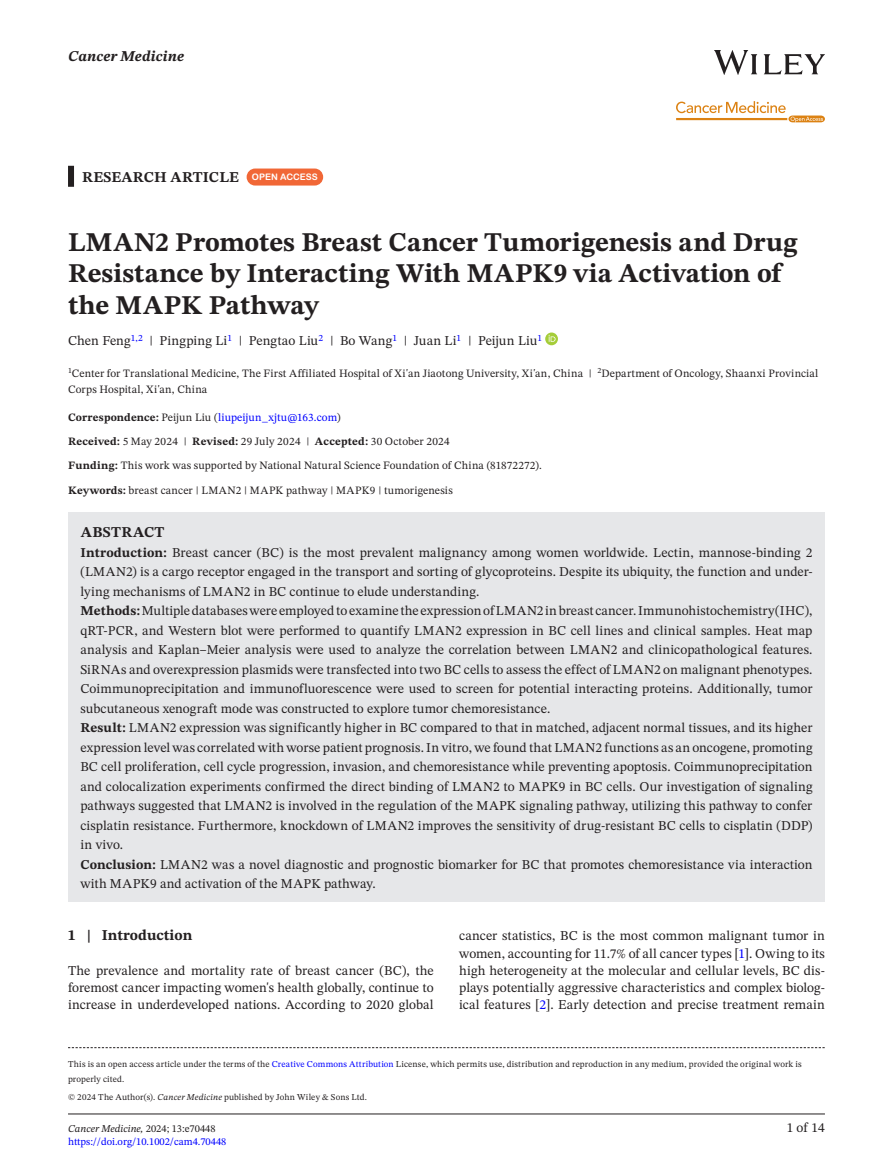
<style>
.page{position:relative;width:893px;height:1174px;background:#fff}
.page>*{position:absolute;margin:0;border:0;box-sizing:border-box;transform-origin:0 0}
.t1{font:700 27px/31.5px "STIX Two Text";color:#231f20}
.t2{font:700 15px "STIX Two Text";letter-spacing:.01em;color:#231f20}
.t3{font:italic 700 15px "STIX Two Text";letter-spacing:.01em;color:#231f20}
.t4{font:13.5px/19.5px "STIX Two Text";letter-spacing:.005em;color:#231f20;text-align:justify}
.t5{font:11.25px/24px "STIX Two Text";letter-spacing:.015em;color:#231f20}
.t6{font:10.5px "STIX Two Text";color:#00f}
.t7{font:italic 10.5px "STIX Two Text";color:#231f20}
.t8{font:9px/15px "STIX Two Text";letter-spacing:.02em;color:#231f20}
.s1{font-family:"Arial Rounded MT Bold";font-weight:400;font-size:9px;color:#fff}
.s2{font-weight:700}
.s3{color:#00f}
.s4{font-style:italic}
.s5{font-style:normal}
</style>
<div class="page">
<hr style="left:68px;top:1113px;width:757px;height:1px;background:#231f20">
<img style="left:714px;top:51px;width:111px;height:23px">
<svg style="left:676px;top:101px;width:149px;height:21px"></svg>
<div style="left:68px;top:166px;width:6px;height:21px;background:#231f20"></div>
<div style="left:68px;top:512px;width:757px;height:42px;background:#e6e7e9"></div>
<div style="left:68px;top:531px;width:757px;height:78px;background:#e6e7e9"></div>
<div style="left:68px;top:590px;width:757px;height:136px;background:#e6e7e9"></div>
<div style="left:68px;top:707px;width:757px;height:156px;background:#e6e7e9"></div>
<div style="left:68px;top:843px;width:757px;height:59px;background:#e6e7e9"></div>
<div style="left:247px;top:168px;width:76px;height:17px;background:#f16736;border-radius:9px"></div>
<svg style="left:545px;top:332px;width:13px;height:13px"></svg>
<svg style="left:549px;top:335px;width:6px;height:7px"></svg>
<svg style="left:68px;top:1047px;width:757px;height:1px"></svg>
<p class="t3" style="left:68px;top:46px;width:118px">Cancer Medicine</p>
<p class="t2" style="left:82px;top:166px;width:237px">RESEARCH ARTICLE <span class="s1">OPEN ACCESS</span></p>
<h1 class="t1" style="left:68px;top:227px;width:731px">LMAN2 Promotes Breast Cancer Tumorigenesis and Drug<br>Resistance by Interacting With MAPK9 via Activation of the MAPK Pathway</h1>
<p class="t4" style="left:68px;top:331px;width:476px">Chen Feng<sup>1,2</sup> | Pingping Li<sup>1</sup> | Pengtao Liu<sup>2</sup> | Bo Wang<sup>1</sup> | Juan Li<sup>1</sup> | Peijun Liu<sup>1</sup></p>
<p class="t5" style="left:68px;top:365px;width:752px;line-height:16.5px"><sup>1</sup>Center for Translational Medicine, The First Affiliated Hospital of Xi'an Jiaotong University, Xi'an, China | <sup>2</sup>Department of Oncology, Shaanxi Provincial<br>Corps Hospital, Xi'an, China</p>
<p class="t5" style="left:68px;top:405px;width:475px"><span class="s2">Correspondence:</span> Peijun Liu (<span class="s3">liupeijun_xjtu@163.com</span>)<br><span class="s2">Received:</span> 5 May 2024 | <span class="s2">Revised:</span> 29 July 2024 | <span class="s2">Accepted:</span> 30 October 2024<br><span class="s2">Funding:</span> This work was supported by National Natural Science Foundation of China (81872272).</p>
<p class="t5" style="left:68px;top:478px;width:386px"><span class="s2">Keywords:</span> breast cancer | LMAN2 | MAPK pathway | MAPK9 | tumorigenesis</p>
<p class="t2" style="left:81px;top:521px;width:85px">ABSTRACT</p>
<p class="t4" style="left:80px;top:542px;width:734px;text-align:left"><span class="s2">Introduction:</span> Breast cancer (BC) is the most prevalent malignancy among women worldwide. Lectin, mannose-binding 2 (LMAN2) is a cargo receptor engaged in the transport and sorting of glycoproteins. Despite its ubiquity, the function and under&shy;lying mechanisms of LMAN2 in BC continue to elude understanding.<br><span class="s2">Methods:</span> Multiple databases were employed to examine the expression of LMAN2 in breast cancer. Immunohistochemistry(IHC), qRT-PCR, and Western blot were performed to quantify LMAN2 expression in BC cell lines and clinical samples. Heat map analysis and Kaplan–Meier analysis were used to analyze the correlation between LMAN2 and clinicopathological features.<br>SiRNAs and overexpression plasmids were transfected into two BC cells to assess the effect of LMAN2 on malignant phenotypes.<br>Coimmunoprecipitation and immunofluorescence were used to screen for potential interacting proteins. Additionally, tumor subcutaneous xenograft mode was constructed to explore tumor chemoresistance.<br><span class="s2">Result:</span> LMAN2 expression was significantly higher in BC compared to that in matched, adjacent normal tissues, and its higher expression level was correlated with worse patient prognosis. In vitro, we found that LMAN2 functions as an oncogene, promoting BC cell proliferation, cell cycle progression, invasion, and chemoresistance while preventing apoptosis. Coimmunoprecipitation and colocalization experiments confirmed the direct binding of LMAN2 to MAPK9 in BC cells. Our investigation of signaling pathways suggested that LMAN2 is involved in the regulation of the MAPK signaling pathway, utilizing this pathway to confer cisplatin resistance. Furthermore, knockdown of LMAN2 improves the sensitivity of drug-resistant BC cells to cisplatin (DDP) in vivo.<br><span class="s2">Conclusion:</span> LMAN2 was a novel diagnostic and prognostic biomarker for BC that promotes chemoresistance via interaction with MAPK9 and activation of the MAPK pathway.</p>
<p class="t2" style="left:68px;top:924px;width:126px">1 | Introduction</p>
<p class="t4" style="left:68px;top:961px;width:367px;line-height:17.2px">The prevalence and mortality rate of breast cancer (BC), the foremost cancer impacting women's health globally, continue to increase in underdeveloped nations. According to 2020 global</p>
<p class="t4" style="left:459px;top:927px;width:367px;line-height:17.2px">cancer statistics, BC is the most common malignant tumor in women, accounting for 11.7% of all cancer types [<span class="s3">1</span>]. Owing to its high heterogeneity at the molecular and cellular levels, BC dis&shy;plays potentially aggressive characteristics and complex biolog&shy;ical features [<span class="s3">2</span>]. Early detection and precise treatment remain</p>
<p class="t8" style="left:68px;top:1056px;width:735px">This is an open access article under the terms of the <span class="s3">Creative Commons Attribution</span> License, which permits use, distribution and reproduction in any medium, provided the original work is properly cited.</p>
<p class="t8" style="left:68px;top:1089px;width:301px">© 2024 The Author(s). <span class="s4">Cancer Medicine</span> published by John Wiley &amp; Sons Ltd.</p>
<p class="t7" style="left:68px;top:1121px;width:149px">Cancer Medicine, <span class="s5">2024; 13:e70448</span></p>
<p class="t4" style="left:787px;top:1118px;width:40px">1 of 14</p>
<p class="t6" style="left:68px;top:1134px;width:160px">https://doi.org/10.1002/cam4.70448</p>
</div>
